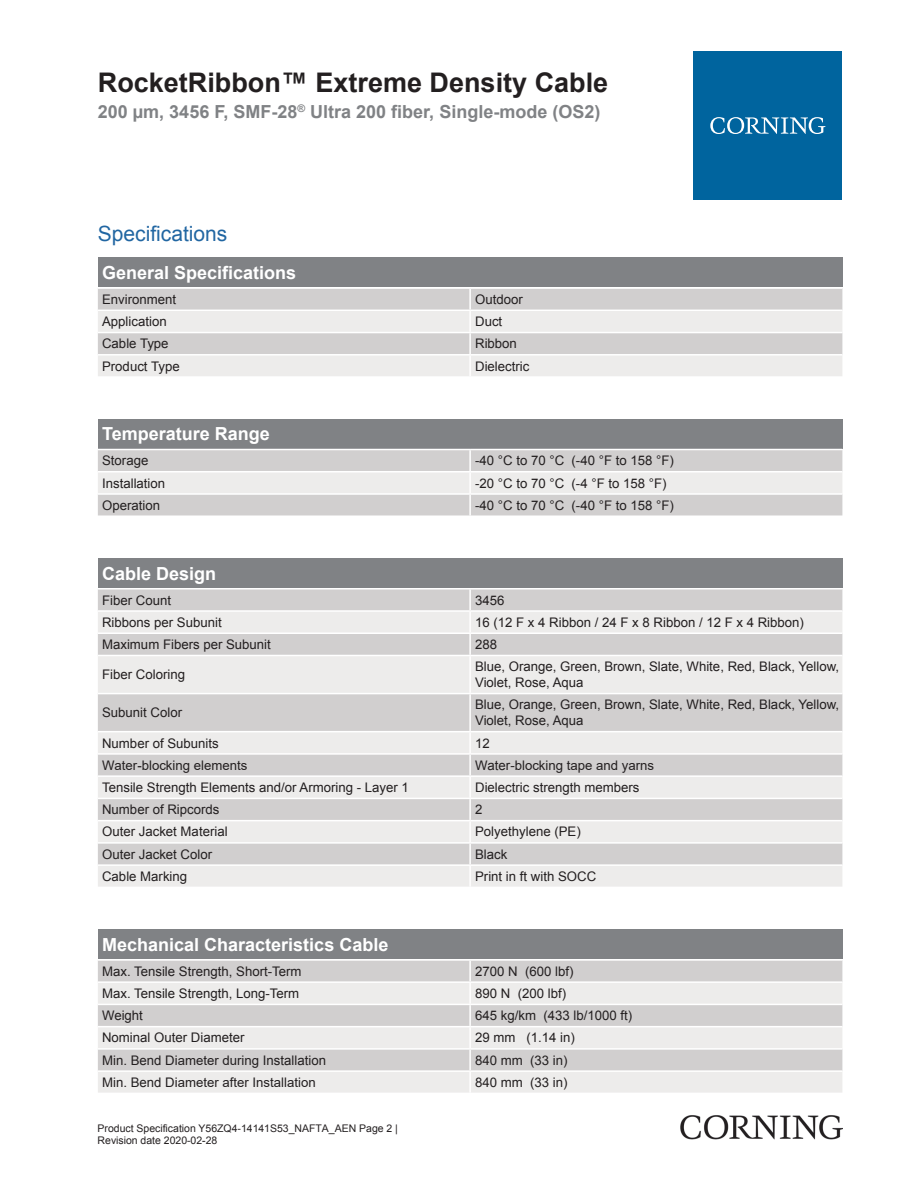
<style>
.page{position:relative;width:919px;height:1187px;background:#fff}
.page>*{position:absolute;margin:0;border:0;box-sizing:border-box;transform-origin:0 0}
.t1{font:700 27px "Arial";color:#231f20}
.t2{font:21px "Arial";color:#2166a2}
.t3{font:700 18px "Arial";color:#fff}
.t4{font:700 18px "Arial";color:#808285}
.t5{font:13.2px/15.9px "Arial";color:#231f20}
.t6{font:10.5px/12.6px "Arial";color:#231f20}
.s1{font-style:inherit}
</style>
<div class="page">
<div style="left:98px;top:257px;width:744px;height:30px;background:#808285"></div>
<div style="left:98px;top:289px;width:744px;height:20px;background:#d1cfcf"></div>
<svg style="left:98px;top:311px;width:744px;height:65px;background:#e4e2e2"></svg>
<hr style="left:469px;top:289px;width:2px;height:20px;background:#fff">
<hr style="left:469px;top:311px;width:2px;height:21px;background:#fff">
<hr style="left:469px;top:333px;width:2px;height:21px;background:#fff">
<hr style="left:469px;top:355px;width:2px;height:21px;background:#fff">
<hr style="left:98px;top:332px;width:372px;height:1px;background:#fff">
<hr style="left:470px;top:332px;width:372px;height:1px;background:#fff">
<hr style="left:98px;top:354px;width:372px;height:1px;background:#fff">
<hr style="left:470px;top:354px;width:372px;height:1px;background:#fff">
<div style="left:98px;top:419px;width:744px;height:29px;background:#808285"></div>
<div style="left:98px;top:450px;width:744px;height:65px;background:#d1cfcf"></div>
<div style="left:98px;top:472px;width:744px;height:21px;background:#edeceb"></div>
<hr style="left:469px;top:450px;width:2px;height:21px;background:#fff">
<hr style="left:469px;top:472px;width:2px;height:21px;background:#fff">
<hr style="left:469px;top:494px;width:2px;height:21px;background:#fff">
<hr style="left:98px;top:471px;width:372px;height:1px;background:#fff">
<hr style="left:470px;top:471px;width:372px;height:1px;background:#fff">
<hr style="left:98px;top:493px;width:372px;height:1px;background:#fff">
<hr style="left:470px;top:493px;width:372px;height:1px;background:#fff">
<div style="left:98px;top:558px;width:744px;height:30px;background:#808285"></div>
<div style="left:98px;top:589px;width:744px;height:21px;background:#d1cfcf"></div>
<svg style="left:98px;top:612px;width:744px;height:274px;background:#e0dfde"></svg>
<hr style="left:469px;top:589px;width:2px;height:21px;background:#fff">
<hr style="left:469px;top:611px;width:2px;height:21px;background:#fff">
<hr style="left:469px;top:634px;width:2px;height:20px;background:#fff">
<hr style="left:469px;top:656px;width:2px;height:36px;background:#fff">
<hr style="left:469px;top:694px;width:2px;height:36px;background:#fff">
<hr style="left:469px;top:732px;width:2px;height:21px;background:#fff">
<hr style="left:469px;top:754px;width:2px;height:21px;background:#fff">
<hr style="left:469px;top:776px;width:2px;height:21px;background:#fff">
<hr style="left:469px;top:799px;width:2px;height:20px;background:#fff">
<hr style="left:469px;top:821px;width:2px;height:21px;background:#fff">
<hr style="left:469px;top:843px;width:2px;height:21px;background:#fff">
<hr style="left:469px;top:865px;width:2px;height:21px;background:#fff">
<hr style="left:98px;top:632px;width:372px;height:2px;background:#fff">
<hr style="left:470px;top:632px;width:372px;height:2px;background:#fff">
<hr style="left:98px;top:654px;width:372px;height:2px;background:#fff">
<hr style="left:470px;top:654px;width:372px;height:2px;background:#fff">
<hr style="left:98px;top:692px;width:372px;height:2px;background:#fff">
<hr style="left:470px;top:692px;width:372px;height:2px;background:#fff">
<hr style="left:98px;top:730px;width:372px;height:2px;background:#fff">
<hr style="left:470px;top:730px;width:372px;height:2px;background:#fff">
<hr style="left:98px;top:753px;width:372px;height:1px;background:#fff">
<hr style="left:470px;top:753px;width:372px;height:1px;background:#fff">
<hr style="left:98px;top:775px;width:372px;height:1px;background:#fff">
<hr style="left:470px;top:775px;width:372px;height:1px;background:#fff">
<hr style="left:98px;top:797px;width:372px;height:2px;background:#fff">
<hr style="left:470px;top:797px;width:372px;height:2px;background:#fff">
<hr style="left:98px;top:819px;width:372px;height:2px;background:#fff">
<hr style="left:470px;top:819px;width:372px;height:2px;background:#fff">
<hr style="left:98px;top:842px;width:372px;height:1px;background:#fff">
<hr style="left:470px;top:842px;width:372px;height:1px;background:#fff">
<hr style="left:98px;top:864px;width:372px;height:1px;background:#fff">
<hr style="left:470px;top:864px;width:372px;height:1px;background:#fff">
<div style="left:98px;top:929px;width:744px;height:30px;background:#808285"></div>
<div style="left:98px;top:960px;width:744px;height:21px;background:#d1cfcf"></div>
<svg style="left:98px;top:983px;width:744px;height:109px;background:#e2e1e0"></svg>
<hr style="left:469px;top:960px;width:2px;height:21px;background:#fff">
<hr style="left:469px;top:982px;width:2px;height:21px;background:#fff">
<hr style="left:469px;top:1005px;width:2px;height:20px;background:#fff">
<hr style="left:469px;top:1027px;width:2px;height:21px;background:#fff">
<hr style="left:469px;top:1049px;width:2px;height:21px;background:#fff">
<hr style="left:469px;top:1071px;width:2px;height:21px;background:#fff">
<hr style="left:98px;top:1003px;width:372px;height:2px;background:#fff">
<hr style="left:470px;top:1003px;width:372px;height:2px;background:#fff">
<hr style="left:98px;top:1025px;width:372px;height:2px;background:#fff">
<hr style="left:470px;top:1025px;width:372px;height:2px;background:#fff">
<hr style="left:98px;top:1048px;width:372px;height:1px;background:#fff">
<hr style="left:470px;top:1048px;width:372px;height:1px;background:#fff">
<hr style="left:98px;top:1070px;width:372px;height:1px;background:#fff">
<hr style="left:470px;top:1070px;width:372px;height:1px;background:#fff">
<div style="left:693px;top:51px;width:149px;height:149px;background:#00649e"></div>
<svg style="left:710px;top:117px;width:115px;height:17px"></svg>
<img style="left:680px;top:1115px;width:162px;height:24px">
<h1 class="t1" style="left:98px;top:63px;width:512px">RocketRibbon™ Extreme Density Cable</h1>
<h3 class="t4" style="left:98px;top:99px;width:504px">200 µm, 3456 F, SMF-28<sup>®</sup> Ultra 200 fiber, Single-mode (OS2)</h3>
<h2 class="t2" style="left:98px;top:219px;width:131px">Specifications</h2>
<h3 class="t3" style="left:102px;top:260px;width:196px">General Specifications</h3>
<p class="t5" style="left:102px;top:291px;width:76px">Environment</p>
<p class="t5" style="left:475px;top:291px;width:49px">Outdoor</p>
<p class="t5" style="left:102px;top:313px;width:66px">Application</p>
<p class="t5" style="left:475px;top:313px;width:29px">Duct</p>
<p class="t5" style="left:102px;top:336px;width:68px">Cable Type</p>
<p class="t5" style="left:475px;top:336px;width:43px">Ribbon</p>
<p class="t5" style="left:102px;top:358px;width:79px">Product Type</p>
<p class="t5" style="left:475px;top:358px;width:56px">Dielectric</p>
<h3 class="t3" style="left:102px;top:421px;width:169px">Temperature Range</h3>
<p class="t5" style="left:102px;top:452px;width:48px">Storage</p>
<p class="t5" style="left:475px;top:452px;width:200px">-40 °C to 70 °C (-40 °F to 158 °F)</p>
<p class="t5" style="left:102px;top:475px;width:65px">Installation</p>
<p class="t5" style="left:475px;top:475px;width:193px">-20 °C to 70 °C (-4 °F to 158 °F)</p>
<p class="t5" style="left:102px;top:497px;width:59px">Operation</p>
<p class="t5" style="left:475px;top:497px;width:200px">-40 °C to 70 °C (-40 °F to 158 °F)</p>
<h3 class="t3" style="left:102px;top:560px;width:116px">Cable Design</h3>
<p class="t5" style="left:102px;top:592px;width:70px">Fiber Count</p>
<p class="t5" style="left:475px;top:592px;width:31px">3456</p>
<p class="t5" style="left:102px;top:614px;width:121px">Ribbons per Subunit</p>
<p class="t5" style="left:475px;top:614px;width:330px">16 (12 F x 4 Ribbon / 24 F x 8 Ribbon / 12 F x 4 Ribbon)</p>
<p class="t5" style="left:102px;top:636px;width:170px">Maximum Fibers per Subunit</p>
<p class="t5" style="left:475px;top:636px;width:24px">288</p>
<p class="t5" style="left:102px;top:666px;width:84px">Fiber Coloring</p>
<p class="t5" style="left:475px;top:658px;width:365px">Blue, Orange, Green, Brown, Slate, White, Red, Black, Yellow,<br>Violet, Rose, Aqua</p>
<p class="t5" style="left:102px;top:704px;width:81px">Subunit Color</p>
<p class="t5" style="left:475px;top:696px;width:365px">Blue, Orange, Green, Brown, Slate, White, Red, Black, Yellow,<br>Violet, Rose, Aqua</p>
<p class="t5" style="left:102px;top:734px;width:118px">Number of Subunits</p>
<p class="t5" style="left:475px;top:734px;width:16px">12</p>
<p class="t5" style="left:102px;top:757px;width:147px">Water-blocking elements</p>
<p class="t5" style="left:475px;top:757px;width:181px">Water-blocking tape and yarns</p>
<p class="t5" style="left:102px;top:779px;width:308px">Tensile Strength Elements and/or Armoring - Layer 1</p>
<p class="t5" style="left:475px;top:779px;width:166px">Dielectric strength members</p>
<p class="t5" style="left:102px;top:801px;width:119px">Number of Ripcords</p>
<p class="t5" style="left:475px;top:801px;width:9px">2</p>
<p class="t5" style="left:102px;top:823px;width:127px">Outer Jacket Material</p>
<p class="t5" style="left:475px;top:823px;width:107px">Polyethylene (PE)</p>
<p class="t5" style="left:102px;top:846px;width:112px">Outer Jacket Color</p>
<p class="t5" style="left:475px;top:846px;width:34px">Black</p>
<p class="t5" style="left:102px;top:868px;width:87px">Cable Marking</p>
<p class="t5" style="left:475px;top:868px;width:123px">Print in ft with SOCC</p>
<h3 class="t3" style="left:102px;top:931px;width:288px">Mechanical Characteristics Cable</h3>
<p class="t5" style="left:102px;top:963px;width:201px">Max. Tensile Strength, Short-Term</p>
<p class="t5" style="left:475px;top:963px;width:100px">2700 N (600 lbf)</p>
<p class="t5" style="left:102px;top:985px;width:199px">Max. Tensile Strength, Long-Term</p>
<p class="t5" style="left:475px;top:985px;width:92px">890 N (200 lbf)</p>
<p class="t5" style="left:102px;top:1007px;width:42px">Weight</p>
<p class="t5" style="left:475px;top:1007px;width:159px">645 kg/km (433 lb/1000 ft)</p>
<p class="t5" style="left:102px;top:1029px;width:144px">Nominal Outer Diameter</p>
<p class="t5" style="left:475px;top:1029px;width:101px">29 mm (1.14 in)</p>
<p class="t5" style="left:102px;top:1051px;width:225px">Min. Bend Diameter during Installation</p>
<p class="t5" style="left:475px;top:1051px;width:94px">840 mm (33 in)</p>
<p class="t5" style="left:102px;top:1074px;width:215px">Min. Bend Diameter after Installation</p>
<p class="t5" style="left:475px;top:1074px;width:94px">840 mm (33 in)</p>
<p class="t6" style="left:98px;top:1121px;width:302px">Product Specification Y56ZQ4-14141S53_NAFTA_AEN Page 2 |<br>Revision date 2020-0<span class="s1">2-28</span></p>
</div>
